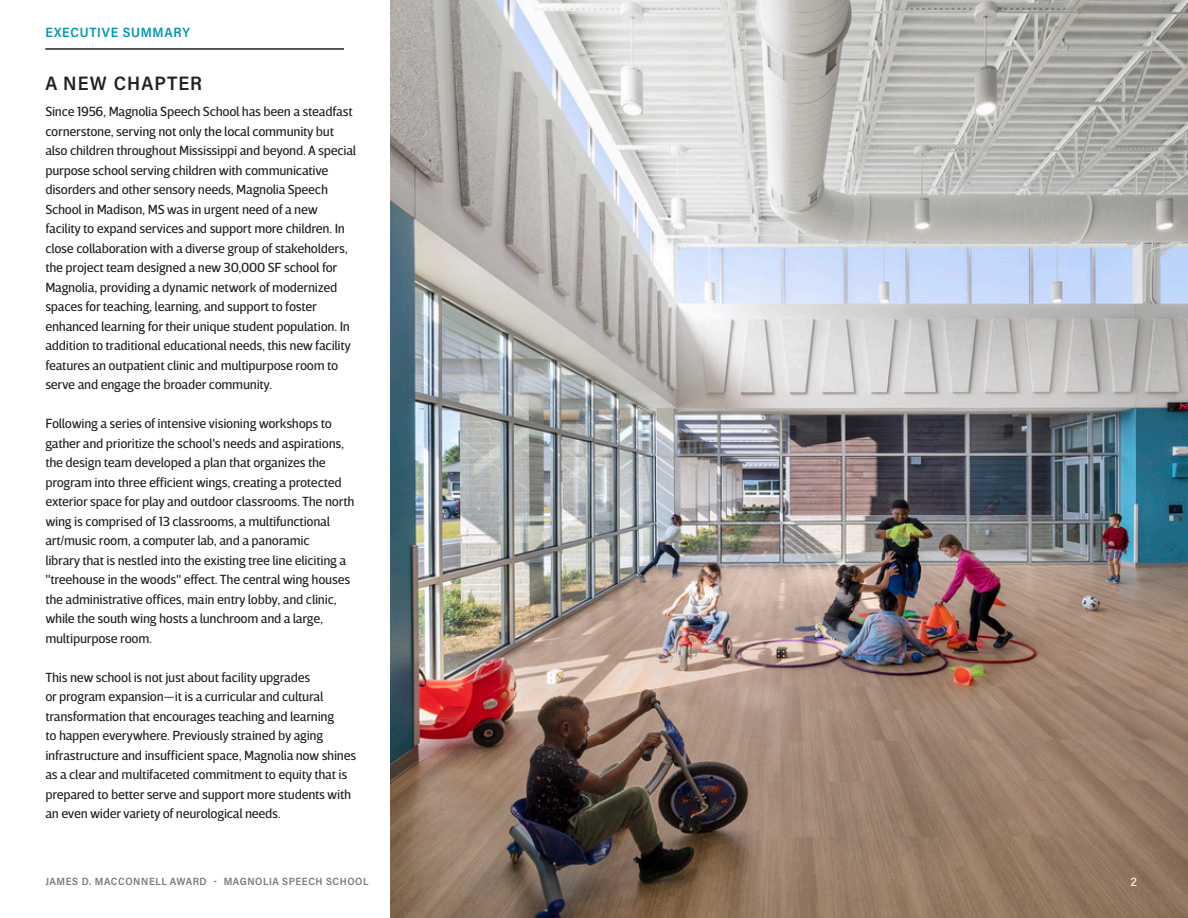
<style>
.page{position:relative;width:1188px;height:918px;background:#fff}
.page>*{position:absolute;margin:0;border:0;box-sizing:border-box;transform-origin:0 0}
.t1{font:19.5px "Acumin Variable Concept";letter-spacing:.055em;color:#231f20}
.t2{font:13.5px/19.5px "Breve Sans Text";letter-spacing:-.02em;color:#231f20}
.t3{font:13.5px "Acumin Variable Concept";letter-spacing:.055em;color:#0194b1}
.t4{font:12px "Acumin Variable Concept";color:#fff}
.t5{font:10.5px "Acumin Variable Concept";letter-spacing:.05em;color:#76787b}
</style>
<div class="page">
<hr style="left:45px;top:49px;width:1099px;height:1px;background:#231f20">
<div style="left:344px;top:16px;width:47px;height:59px;background:#fff"></div>
<img style="left:391px;top:0;width:797px;height:918px">
<p class="t3" style="left:45px;top:23px;width:146px">EXECUTIVE SUMMARY</p>
<p class="t1" style="left:45px;top:70px;width:158px">A NEW CHAPTER</p>
<p class="t2" style="left:45px;top:102px;width:312px">Since 1956, Magnolia Speech School has been a steadfast cornerstone, serving not only the local community but also children throughout Mississippi and beyond. A special purpose school serving children with communicative disorders and other sensory needs, Magnolia Speech School in Madison, MS was in urgent need of a new facility to expand services and support more children. In close collaboration with a diverse group of stakeholders, the project team designed a new 30,000 SF school for Magnolia, providing a dynamic network of modernized spaces for teaching, learning, and support to foster enhanced learning for their unique student population. In addition to traditional educational needs, this new facility features an outpatient clinic and multipurpose room to serve and engage the broader community.</p>
<p class="t2" style="left:45px;top:414px;width:311px">Following a series of intensive visioning workshops to gather and prioritize the school's needs and aspirations, the design team developed a plan that organizes the program into three efficient wings, creating a protected exterior space for play and outdoor classrooms. The north wing is comprised of 13 classrooms, a multifunctional art/music room, a computer lab, and a panoramic<br>library that is nestled into the existing tree line eliciting a "treehouse in the woods" effect. The central wing houses the administrative offices, main entry lobby, and clinic, while the south wing hosts a lunchroom and a large, multipurpose room.</p>
<p class="t2" style="left:45px;top:667px;width:313px">This new school is not just about facility upgrades<br>or program expansion—it is a curricular and cultural transformation that encourages teaching and learning<br>to happen everywhere. Previously strained by aging infrastructure and insufficient space, Magnolia now shines as a clear and multifaceted commitment to equity that is prepared to better serve and support more students with an even wider variety of neurological needs.</p>
<p class="t5" style="left:45px;top:875px;width:325px">JAMES D. MACCONNELL AWARD - MAGNOLIA SPEECH SCHOOL</p>
<p class="t4" style="left:1131px;top:874px;width:8px">2</p>
</div>
